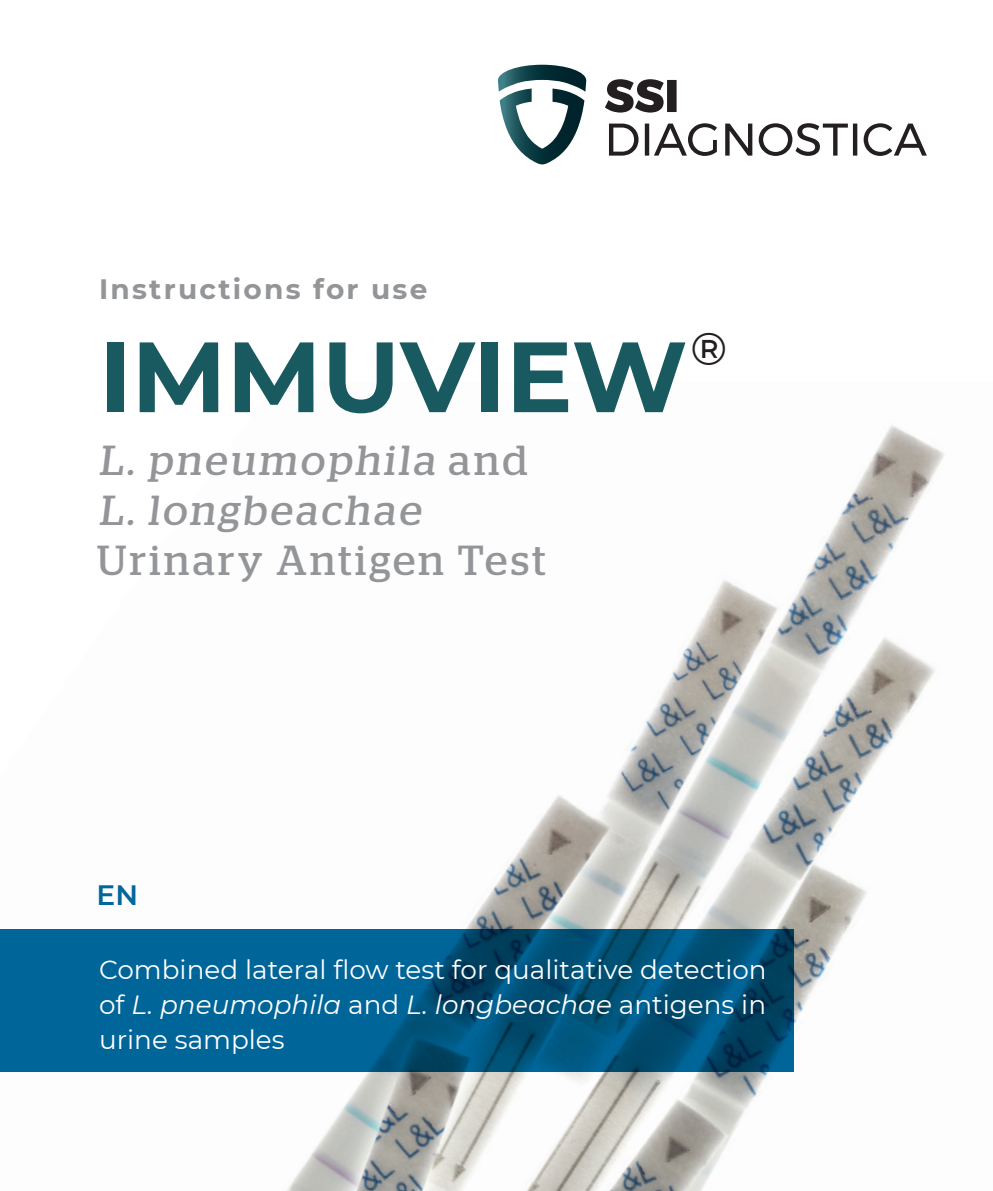
<style>
.page{position:relative;width:993px;height:1191px;background:#fff}
.page>*{position:absolute;margin:0;border:0;box-sizing:border-box;transform-origin:0 0}
.t1{font:700 99.75px "Montserrat";color:#195a60}
.t2{font:500 45.85px "Montserrat";color:#231f20}
.t3{font:42px/49.7px "Stag";letter-spacing:.08em;color:#939598}
.t4{font:700 28px "Montserrat";letter-spacing:.08em;color:#939598}
.t5{font:600 28px "Montserrat";color:#01669a}
.t6{font:26.25px/35px "Montserrat";color:#fff;text-align:justify}
.s1{font-style:italic}
</style>
<div class="page">
<img style="left:287px;top:425px;width:657px;height:766px">
<svg style="left:497px;top:65px;width:89px;height:99px"></svg>
<svg style="left:609px;top:123px;width:317px;height:33px"></svg>
<svg style="left:605px;top:79px;width:71px;height:34px"></svg>
<svg style="left:0;top:929px;width:793px;height:143px;background:#005a86"></svg>
<p class="t4" style="left:99px;top:269px;width:330px">Instructions for use</p>
<p class="t1" style="left:99px;top:305px;width:590px">IMMUVIEW</p>
<p class="t2" style="left:690px;top:317px;width:38px">®</p>
<p class="t3" style="left:99px;top:435px;width:430px">L. pneumophila and</p>
<p class="t3" style="left:97px;top:485px;width:450px">L. longbeachae<br>Urinary Antigen Test</p>
<p class="t5" style="left:97px;top:875px;width:43px">EN</p>
<p class="t6" style="left:99px;top:951px;width:669px">Combined lateral flow test for qualitative detection of <span class="s1">L. pneumophila</span> and <span class="s1">L. longbeachae</span> antigens in urine samples</p>
</div>
